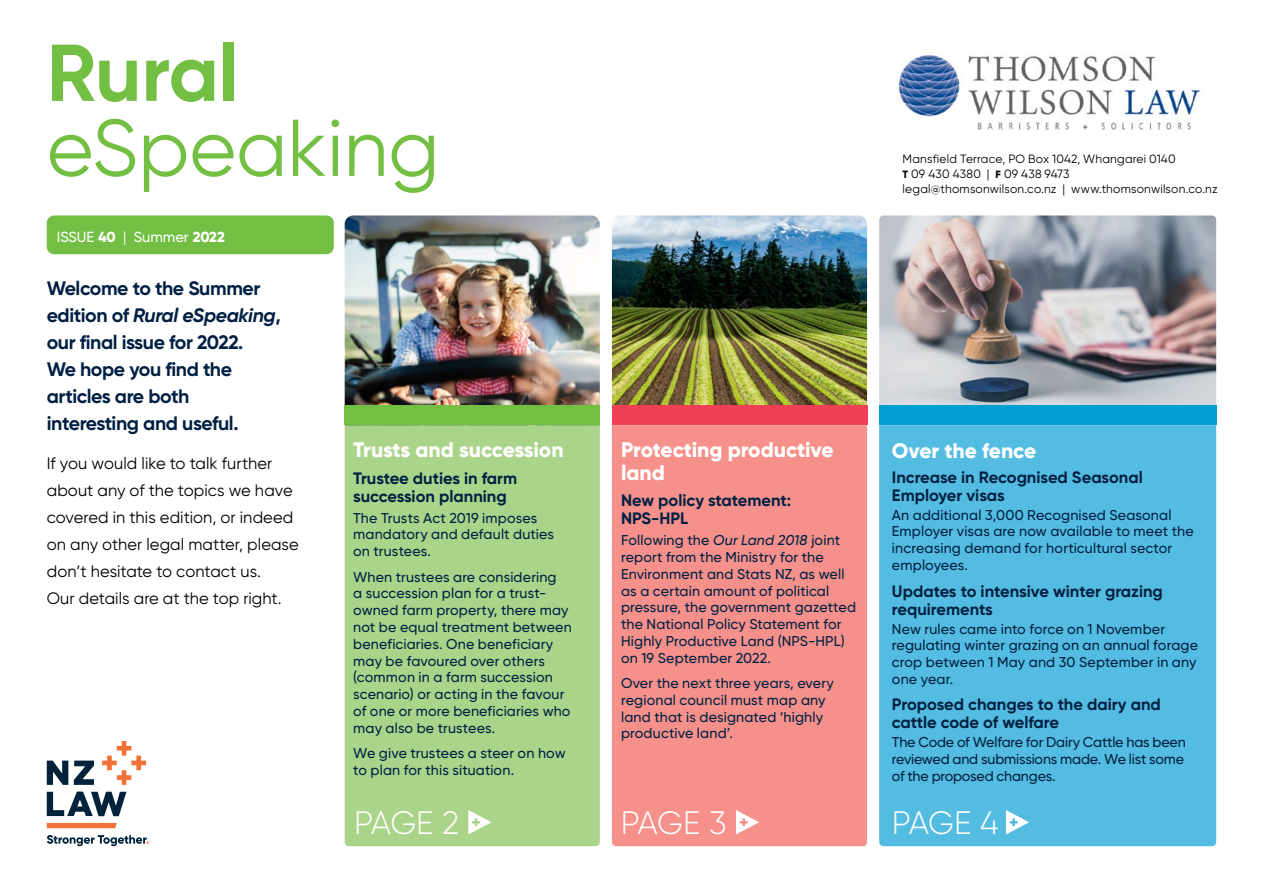
<style>
.page{position:relative;width:1263px;height:893px;background:#fff}
.page>*{position:absolute;margin:0;border:0;box-sizing:border-box;transform-origin:0 0}
.t1{font:80.25px "Gilroy";color:#72bf44}
.t2{font:700 80.25px "Gilroy";letter-spacing:-.005em;color:#72bf44}
.t3{font:300 32.4px "Gilroy";letter-spacing:-.025em;color:#fff}
.t4{font:800 21px/22.5px "Gilroy";letter-spacing:-.005em;color:#fff}
.t5{font:700 19.5px/27px "Gilroy";letter-spacing:-.02em;color:#002043}
.t6{font:700 16.5px/18px "Gilroy";color:#002043}
.t7{font:16.5px/27px "Gilroy";letter-spacing:.005em;color:#000}
.t8{font:500 14.7px "Gilroy";color:#fff}
.t9{font:500 14.25px/16.8px "Gilroy";letter-spacing:.01em;color:#002043}
.t10{font:12px/15px "Gilroy";letter-spacing:.015em;color:#000}
.s1{font-weight:800}
.s2{font-weight:400}
.s3{font-weight:800;font-size:10.5px}
.s4{font-style:italic}
</style>
<div class="page">
<img style="left:612px;top:215px;width:255px;height:191px">
<div style="left:612px;top:425px;width:255px;height:421px;background:#f5908a"></div>
<div style="left:612px;top:406px;width:255px;height:19px;background:#ef4056"></div>
<img style="left:345px;top:215px;width:255px;height:191px">
<img style="left:879px;top:215px;width:337px;height:191px">
<div style="left:879px;top:425px;width:337px;height:421px;background:#54bce0"></div>
<div style="left:345px;top:425px;width:255px;height:421px;background:#aad48a"></div>
<svg style="left:468px;top:810px;width:24px;height:24px"></svg>
<svg style="left:1006px;top:810px;width:23px;height:24px"></svg>
<svg style="left:736px;top:810px;width:23px;height:24px"></svg>
<div style="left:345px;top:406px;width:255px;height:19px;background:#72bf44"></div>
<div style="left:879px;top:406px;width:337px;height:19px;background:#00a0d2"></div>
<div style="left:47px;top:215px;width:287px;height:39px;background:#72bf44;border-radius:7px"></div>
<svg style="left:47px;top:792px;width:79px;height:24px"></svg>
<svg style="left:47px;top:761px;width:47px;height:24px"></svg>
<svg style="left:102px;top:741px;width:44px;height:44px"></svg>
<svg style="left:47px;top:823px;width:70px;height:5px"></svg>
<svg style="left:47px;top:835px;width:102px;height:11px"></svg>
<img style="left:898px;top:55px;width:302px;height:75px">
<h1 class="t2" style="left:47px;top:23px;width:193px">Rural</h1>
<h1 class="t1" style="left:47px;top:99px;width:394px">eSpeaking</h1>
<p class="t8" style="left:57px;top:228px;width:169px">ISSUE <span class="s1">40</span> <span class="s2">|</span> Summer <span class="s1">2022</span></p>
<p class="t10" style="left:902px;top:152px;width:317px">Mansfield Terrace, PO Box 1042, Whangarei 0140<br><span class="s3">T</span> 09 430 4380 | <span class="s3">F</span> 09 438 9473 legal@thomsonwilson.co.nz | www.thomsonwilson.co.nz</p>
<h3 class="t5" style="left:47px;top:274px;width:236px">Welcome to the Summer edition of <span class="s4">Rural eSpeaking</span>, our final issue for 2022.<br>We hope you find the articles are both interesting and useful.</h3>
<p class="t7" style="left:47px;top:450px;width:253px">If you would like to talk further about any of the topics we have covered in this edition, or indeed on any other legal matter, please don’t hesitate to contact us.<br>Our details are at the top right.</p>
<h3 class="t4" style="left:353px;top:438px;width:212px">Trusts and succession</h3>
<p class="t6" style="left:353px;top:469px;width:166px">Trustee duties in farm succession planning</p>
<p class="t9" style="left:353px;top:509px;width:202px">The Trusts Act 2019 imposes mandatory and default duties on trustees.</p>
<p class="t9" style="left:353px;top:568px;width:220px">When trustees are considering<br>a succession plan for a trust&shy;owned farm property, there may not be equal treatment between beneficiaries. One beneficiary may be favoured over others (common in a farm succession scenario) or acting in the favour of one or more beneficiaries who may also be trustees.</p>
<p class="t9" style="left:353px;top:744px;width:214px">We give trustees a steer on how to plan for this situation.</p>
<h2 class="t3" style="left:354px;top:802px;width:107px">PAGE 2</h2>
<h2 class="t3" style="left:621px;top:802px;width:107px">PAGE 3</h2>
<h2 class="t3" style="left:892px;top:802px;width:108px">PAGE 4</h2>
<h3 class="t4" style="left:621px;top:438px;width:214px">Protecting productive land</h3>
<p class="t6" style="left:621px;top:491px;width:172px">New policy statement:<br>NPS-HPL</p>
<p class="t9" style="left:621px;top:532px;width:236px">Following the <span class="s4">Our Land 2018</span> joint report from the Ministry for the<br>Environment and Stats NZ, as well as a certain amount of political pressure, the government gazetted the National Policy Statement for<br>Highly Productive Land (NPS-HPL) on 19 September 2022.</p>
<p class="t9" style="left:621px;top:674px;width:214px">Over the next three years, every regional council must map any land that is designated ‘highly productive land’.</p>
<h3 class="t4" style="left:892px;top:440px;width:146px">Over the fence</h3>
<p class="t6" style="left:892px;top:468px;width:252px">Increase in Recognised Seasonal<br>Employer visas</p>
<p class="t9" style="left:892px;top:506px;width:303px">An additional 3,000 Recognised Seasonal Employer visas are now available to meet the increasing demand for horticultural sector employees.</p>
<p class="t6" style="left:892px;top:582px;width:273px">Updates to intensive winter grazing requirements</p>
<p class="t9" style="left:892px;top:620px;width:308px">New rules came into force on 1 November regulating winter grazing on an annual forage crop between 1 May and 30 September in any one year.</p>
<p class="t6" style="left:892px;top:695px;width:270px">Proposed changes to the dairy and cattle code of welfare</p>
<p class="t9" style="left:892px;top:734px;width:295px;text-align:justify">The Code of Welfare for Dairy Cattle has been reviewed and submissions made. We list some of the proposed changes.</p>
</div>
